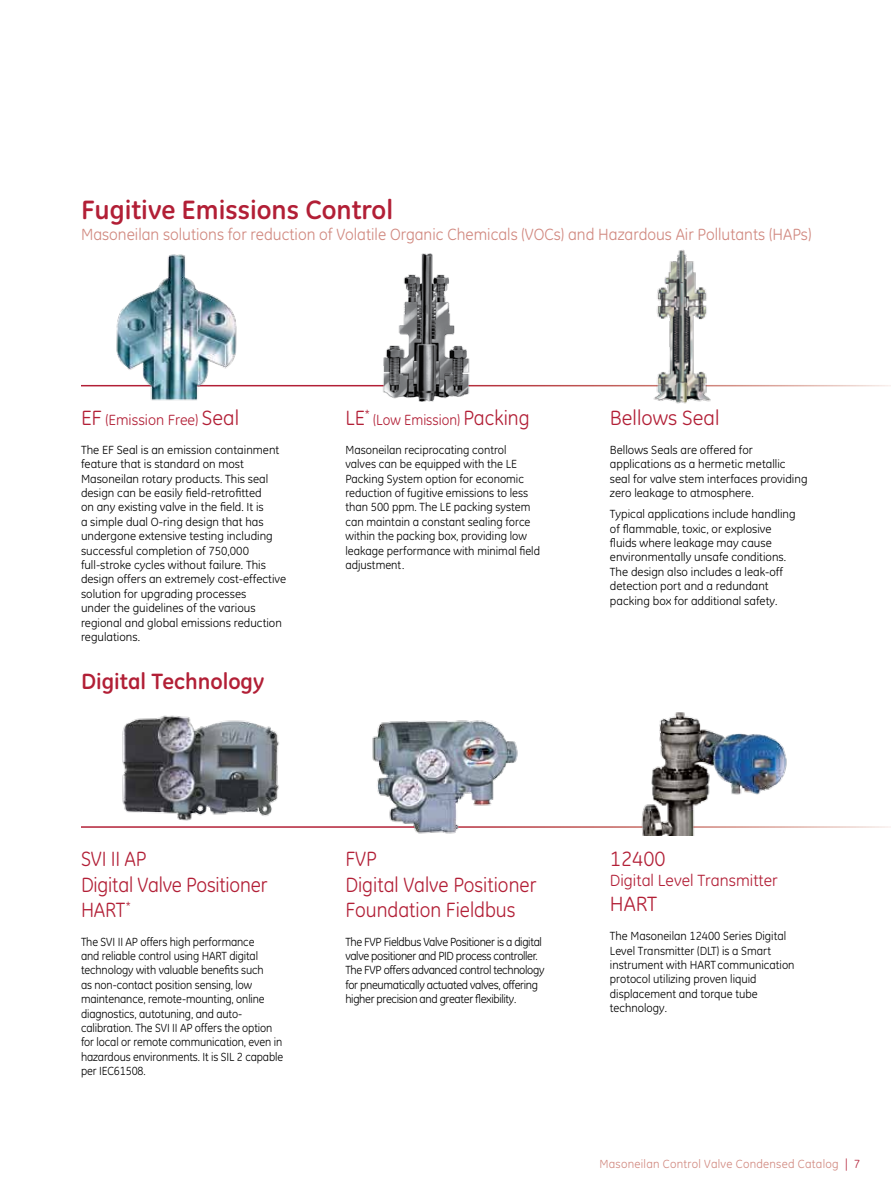
<style>
.page{position:relative;width:891px;height:1188px;background:#fff}
.page>*{position:absolute;margin:0;border:0;box-sizing:border-box;transform-origin:0 0}
.t1{font:700 27px "GE Inspira";color:#b21f36}
.t2{font:700 22.5px "GE Inspira";color:#b21f36}
.t3{font:21px/25.2px "GE Inspira";color:#b21f36;scale:.95 1}
.t4{font:21px "GE Inspira";color:#b21f36}
.t5{font:16.5px "GE Inspira";color:#d18980}
.t6{font:16.5px "GE Inspira";color:#b21f36}
.t7{font:15px "GE Inspira";color:#b21f36}
.t8{font:15px "GE Inspira";color:#b21f36;scale:.95 1}
.t9{font:12px/14.4px "GE Inspira";color:#000}
.t10{font:12px/14.4px "GE Inspira";color:#000;scale:.95 1}
.t11{font:12px/14.4px "GE Inspira";letter-spacing:-.03em;color:#000;scale:.96 1}
.t12{font:12px "GE Inspira";letter-spacing:.02em;color:#d18980}
.s1{font-size:21px}
.s2{color:#b21f36}
</style>
<div class="page">
<img style="left:112px;top:254px;width:128px;height:147px">
<img style="left:380px;top:253px;width:92px;height:149px">
<img style="left:649px;top:250px;width:65px;height:154px">
<img style="left:122px;top:715px;width:157px;height:106px">
<img style="left:638px;top:712px;width:153px;height:123px">
<img style="left:368px;top:720px;width:153px;height:114px">
<h1 class="t1" style="left:81px;top:193px;width:314px">Fugitive Emissions Control</h1>
<h3 class="t5" style="left:81px;top:225px;width:732px">Masoneilan solutions for reduction of Volatile Organic Chemicals (VOCs) and Hazardous Air Pollutants (HAPs)</h3>
<p class="t7" style="left:81px;top:412px;width:160px"><span class="s1">EF</span> (Emission Free) <span class="s1">Seal</span></p>
<p class="t9" style="left:81px;top:443px;width:207px">The EF Seal is an emission containment feature that is standard on most Masoneilan rotary products. This seal design can be easily field-retrofitted<br>on any existing valve in the field. It is<br>a simple dual O-ring design that has undergone extensive testing including successful completion of 750,000 full-stroke cycles without failure. This design offers an extremely cost-effective solution for upgrading processes<br>under the guidelines of the various regional and global emissions reduction regulations.</p>
<h2 class="t2" style="left:81px;top:666px;width:185px">Digital Technology</h2>
<h3 class="t3" style="left:345px;top:405px;width:27px">LE<sup>*</sup></h3>
<p class="t8" style="left:373px;top:412px;width:166px">(Low Emission) <span class="s1">Packing</span></p>
<p class="t9" style="left:345px;top:443px;width:196px">Masoneilan reciprocating control valves can be equipped with the LE Packing System option for economic reduction of fugitive emissions to less than 500 ppm. The LE packing system can maintain a constant sealing force within the packing box, providing low leakage performance with minimal field adjustment.</p>
<h3 class="t4" style="left:610px;top:406px;width:111px">Bellows Seal</h3>
<p class="t9" style="left:610px;top:443px;width:199px">Bellows Seals are offered for applications as a hermetic metallic seal for valve stem interfaces providing zero leakage to atmosphere.</p>
<p class="t9" style="left:610px;top:507px;width:187px">Typical applications include handling of flammable, toxic, or explosive fluids where leakage may cause environmentally unsafe conditions.<br>The design also includes a leak-off detection port and a redundant packing box for additional safety.</p>
<h3 class="t3" style="left:81px;top:847px;width:198px">SVI II AP<br>Digital Valve Positioner<br>HART<sup>*</sup></h3>
<p class="t10" style="left:81px;top:934px;width:214px">The SVI II AP offers high performance<br>and reliable control using HART digital technology with valuable benefits such<br>as non-contact position sensing, low maintenance, remote-mounting, online diagnostics, autotuning, and auto&shy;calibration. The SVI II AP offers the option for local or remote communication, even in hazardous environments. It is SIL 2 capable per IEC61508.</p>
<h3 class="t3" style="left:345px;top:847px;width:203px">FVP<br>Digital Valve Positioner<br>Foundation Fieldbus</h3>
<p class="t11" style="left:345px;top:934px;width:209px">The FVP Fieldbus Valve Positioner is a digital valve positioner and PID process controller.<br>The FVP offers advanced control technology for pneumatically actuated valves, offering higher precision and greater flexibility.</p>
<h3 class="t4" style="left:610px;top:847px;width:57px">12400</h3>
<h3 class="t6" style="left:610px;top:871px;width:169px">Digital Level Transmitter</h3>
<h3 class="t4" style="left:610px;top:892px;width:49px">HART</h3>
<p class="t9" style="left:610px;top:929px;width:186px">The Masoneilan 12400 Series Digital<br>Level Transmitter (DLT) is a Smart instrument with HARTcommunication protocol utilizing proven liquid displacement and torque tube technology.</p>
<p class="t12" style="left:599px;top:1157px;width:262px">Masoneilan Control Valve Condensed Catalog <span class="s2">| 7</span></p>
</div>
